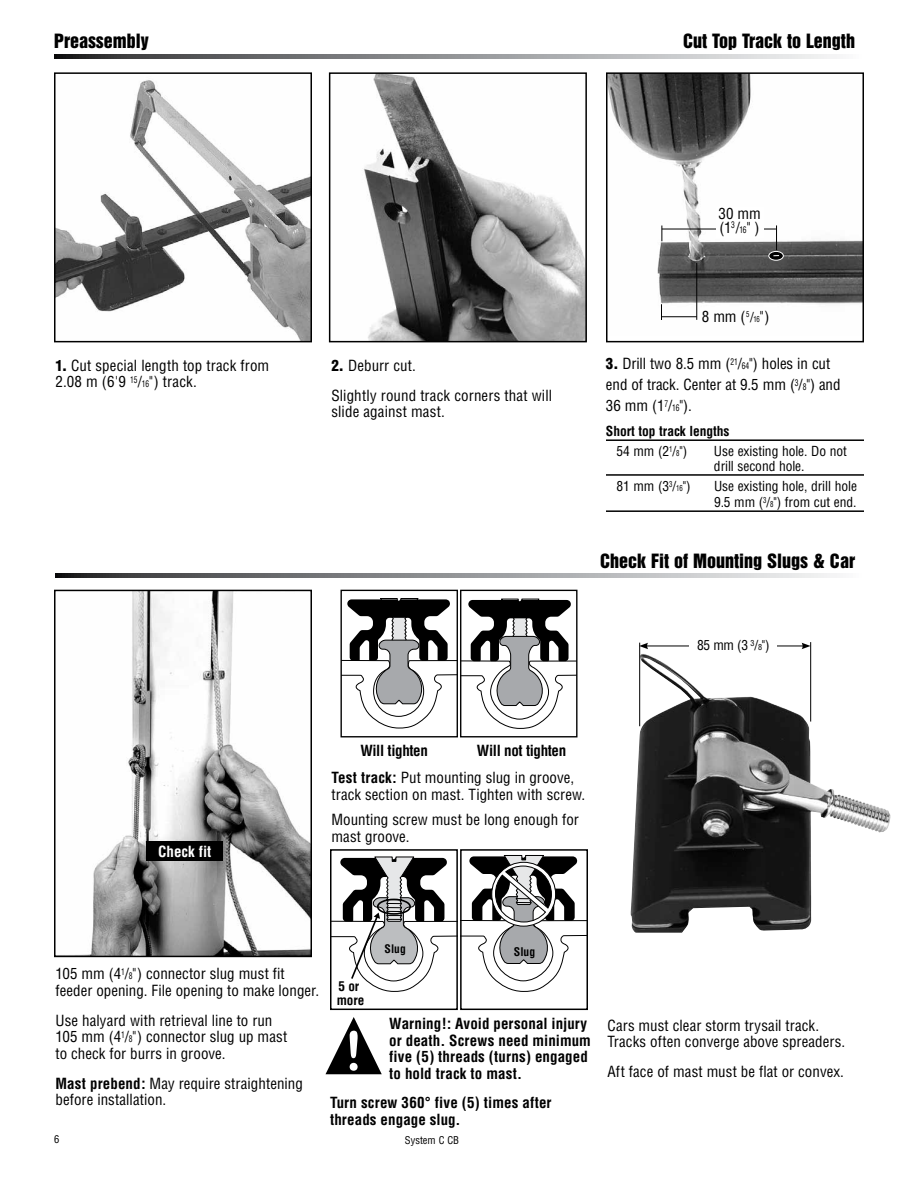
<style>
.page{position:relative;width:918px;height:1188px;background:#fff}
.page>*{position:absolute;margin:0;border:0;box-sizing:border-box;transform-origin:0 0}
.t1{font:18px "Helvetica Inserat";color:#000}
.t2{font:condensed 15px/16.5px "Helvetica";letter-spacing:.005em;color:#000}
.t3{font:700 condensed 15px/16.5px "Helvetica";letter-spacing:.005em;color:#000}
.t4{font:700 condensed 15px "Helvetica";letter-spacing:-.025em;color:#000}
.t5{font:700 condensed 15px "Helvetica";color:#fff}
.t6{font:condensed 13.5px/15px "Helvetica";letter-spacing:-.005em;color:#000}
.t7{font:700 condensed 13.5px/19.8px "Helvetica";letter-spacing:-.005em;color:#000}
.t8{font:700 condensed 13.2px/14px "Helvetica";color:#000}
.t9{font:700 condensed 11.7px "Helvetica";color:#000}
.t10{font:700 condensed 11.55px "Helvetica";color:#000}
.t11{font:condensed 10.5px "Helvetica";color:#000}
.s1{font-size:9px}
.s2{font-weight:900}
.s3{font-size:13.5px}
.s4{font-size:8.1px}
.s5{font-weight:400}
.s6{font-weight:400;font-size:8.1px}
.s7{font-weight:700}
</style>
<div class="page">
<svg style="left:54px;top:54px;width:783px;height:4px;background:#8f9193"></svg>
<img style="left:57px;top:80px;width:252px;height:259px">
<div style="left:54px;top:72px;width:258px;height:270px;border:2px solid #000"></div>
<img style="left:364px;top:75px;width:220px;height:264px">
<div style="left:329px;top:72px;width:258px;height:270px;border:2px solid #000"></div>
<img style="left:91px;top:593px;width:218px;height:361px">
<div style="left:54px;top:590px;width:258px;height:367px;border:2px solid #000"></div>
<div style="left:340px;top:590px;width:118px;height:147px;border:1px solid #000"></div>
<svg style="left:341px;top:598px;width:235px;height:131px"></svg>
<div style="left:460px;top:590px;width:118px;height:147px;border:1px solid #000"></div>
<div style="left:330px;top:849px;width:128px;height:161px;border:2px solid #000"></div>
<svg style="left:331px;top:855px;width:254px;height:137px"></svg>
<div style="left:460px;top:849px;width:128px;height:161px;border:2px solid #000"></div>
<div style="left:146px;top:842px;width:77px;height:19px;background:#000"></div>
<svg style="left:56px;top:573px;width:781px;height:5px;background:#8f9193"></svg>
<hr style="left:606px;top:439px;width:258px;height:2px;background:#000">
<hr style="left:606px;top:474px;width:258px;height:2px;background:#000">
<hr style="left:606px;top:510px;width:258px;height:2px;background:#000">
<img style="left:609px;top:75px;width:252px;height:245px">
<div style="left:606px;top:72px;width:258px;height:270px;border:2px solid #000"></div>
<svg style="left:769px;top:251px;width:14px;height:9px"></svg>
<div style="left:769px;top:251px;width:15px;height:9px;border:1px solid #fff;border-radius:50%"></div>
<svg style="left:661px;top:304px;width:1px;height:16px"></svg>
<hr style="left:696px;top:263px;width:1px;height:57px;background:#000">
<hr style="left:662px;top:316px;width:35px;height:1px;background:#000">
<svg style="left:662px;top:226px;width:1px;height:15px"></svg>
<svg style="left:773px;top:216px;width:8px;height:40px"></svg>
<hr style="left:662px;top:229px;width:114px;height:1px;background:#000">
<div style="left:716px;top:207px;width:47px;height:31px;background:#fff"></div>
<img style="left:630px;top:654px;width:261px;height:279px">
<hr style="left:639px;top:643px;width:1px;height:83px;background:#000">
<hr style="left:810px;top:642px;width:1px;height:80px;background:#000">
<hr style="left:646px;top:646px;width:158px;height:1px;background:#000">
<svg style="left:639px;top:643px;width:9px;height:6px"></svg>
<svg style="left:802px;top:643px;width:9px;height:6px"></svg>
<div style="left:690px;top:635px;width:87px;height:18px;background:#fff"></div>
<svg style="left:326px;top:1017px;width:56px;height:57px"></svg>
<p class="t1" style="left:54px;top:31px;width:96px">Preassembly</p>
<p class="t1" style="left:683px;top:31px;width:173px">Cut Top Track to Length</p>
<p class="t2" style="left:718px;top:207px;width:44px;line-height:13.5px">30 mm (1<sup>3</sup>/<span class="s1">16</span>" )</p>
<p class="t2" style="left:55px;top:357px;width:215px"><span class="s2">1.</span> Cut special length top track from<br>2.08 m (6'9 <sup>15</sup>/<span class="s1">16</span>") track.</p>
<p class="t2" style="left:331px;top:350px;width:222px;line-height:30px"><span class="s2">2.</span> Deburr cut.<br>Slightly round track corners that will</p>
<p class="t2" style="left:331px;top:403px;width:115px">slide against mast.</p>
<p class="t2" style="left:702px;top:308px;width:69px">8 mm (<sup>5</sup><span class="s3">/</span><span class="s4">16</span>")</p>
<p class="t2" style="left:606px;top:353px;width:236px;line-height:21px"><span class="s2">3.</span> Drill two 8.5 mm (<sup>21</sup>/<span class="s1">64</span>") holes in cut end of track. Center at 9.5 mm (<sup>3</sup>/<span class="s1">8</span>") and<br>36 mm (1<sup>7</sup>/<span class="s1">16</span>").</p>
<p class="t7" style="left:617px;top:421px;width:115px;text-indent:-11px">Short top track lengths<br><span class="s5">54 mm (2</span><sup>1</sup><span class="s5">/</span><span class="s6">8</span><span class="s5">")</span></p>
<p class="t6" style="left:714px;top:443px;width:134px">Use existing hole. Do not drill second hole.</p>
<p class="t6" style="left:616px;top:478px;width:76px">81 mm (3<sup>3</sup>/<span class="s4">16</span>")</p>
<p class="t6" style="left:714px;top:477px;width:145px;line-height:16.5px">Use existing hole, drill hole<br>9.5 mm (<sup>3</sup>/<span class="s4">8</span>") from cut end.</p>
<p class="t1" style="left:600px;top:550px;width:256px">Check Fit of Mounting Slugs &amp; Car</p>
<p class="t6" style="left:697px;top:637px;width:74px">85 mm (3 <sup>3</sup>/<span class="s4">8</span>")</p>
<p class="t5" style="left:158px;top:842px;width:55px">Check fit</p>
<p class="t4" style="left:360px;top:741px;width:69px">Will tighten</p>
<p class="t4" style="left:477px;top:741px;width:91px">Will not tighten</p>
<p class="t2" style="left:332px;top:769px;width:255px"><span class="s7">Test track:</span> Put mounting slug in groove, track section on mast. Tighten with screw.</p>
<p class="t2" style="left:332px;top:811px;width:249px">Mounting screw must be long enough for mast groove.</p>
<p class="t2" style="left:56px;top:965px;width:265px">105 mm (4<sup>1</sup>/<span class="s1">8</span>") connector slug must fit feeder opening. File opening to make longer.</p>
<p class="t2" style="left:56px;top:1012px;width:233px">Use halyard with retrieval line to run<br>105 mm (4<sup>1</sup>/<span class="s1">8</span>") connector slug up mast to check for burrs in groove.</p>
<p class="t2" style="left:56px;top:1075px;width:249px"><span class="s7">Mast prebend:</span> May require straightening before installation.</p>
<p class="t8" style="left:337px;top:979px;width:29px">5 or more</p>
<p class="t10" style="left:385px;top:942px;width:23px">Slug</p>
<p class="t9" style="left:514px;top:944px;width:23px">Slug</p>
<p class="t3" style="left:389px;top:1015px;width:203px">Warning!: Avoid personal injury or death. Screws need minimum five (5) threads (turns) engaged to hold track to mast.</p>
<p class="t3" style="left:330px;top:1094px;width:223px">Turn screw 360° five (5) times after threads engage slug.</p>
<p class="t11" style="left:54px;top:1132px;width:7px">6</p>
<p class="t11" style="left:405px;top:1134px;width:56px">System C CB</p>
<p class="t2" style="left:608px;top:1017px;width:239px">Cars must clear storm trysail track.<br>Tracks often converge above spreaders.</p>
<p class="t2" style="left:608px;top:1063px;width:238px">Aft face of mast must be flat or convex.</p>
</div>
